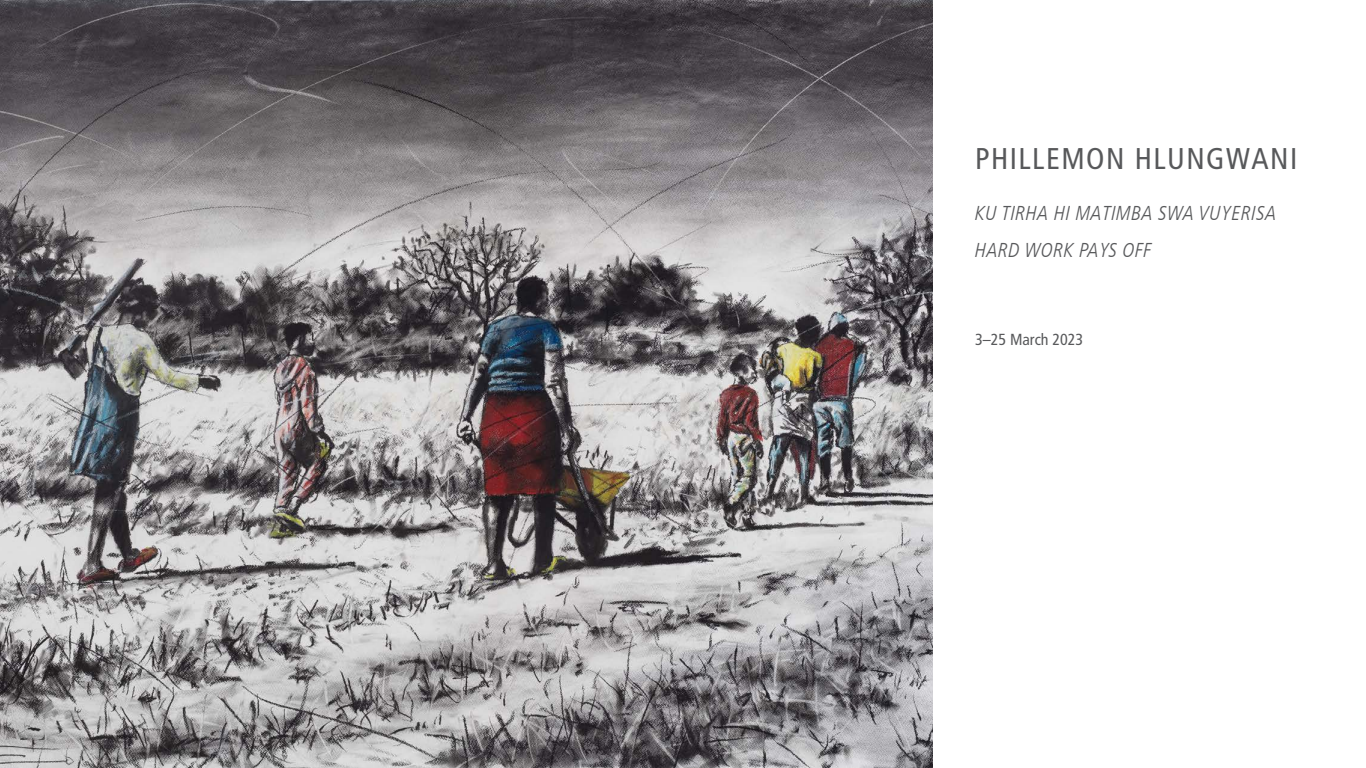
<style>
.page{position:relative;width:1366px;height:768px;background:#fff}
.page>*{position:absolute;margin:0;border:0;box-sizing:border-box;transform-origin:0 0}
.t1{font:condensed 30px "Frutiger LT Com";letter-spacing:.05em;color:#58595b}
.t2{font:italic 300 condensed 20px/37px "Frutiger LT Com";letter-spacing:.02em;color:#58595b}
.t3{font:condensed 16px "Frutiger LT Com";color:#58595b}
</style>
<div class="page">
<img style="left:0;top:0;width:933px;height:768px">
<h1 class="t1" style="left:975px;top:141px;width:324px">PHILLEMON HLUNGWANI</h1>
<p class="t2" style="left:975px;top:195px;width:303px">KU TIRHA HI MATIMBA SWA VUYERISA<br>HARD WORK PAYS OFF</p>
<p class="t3" style="left:975px;top:330px;width:109px">3–25 March 2023</p>
</div>
